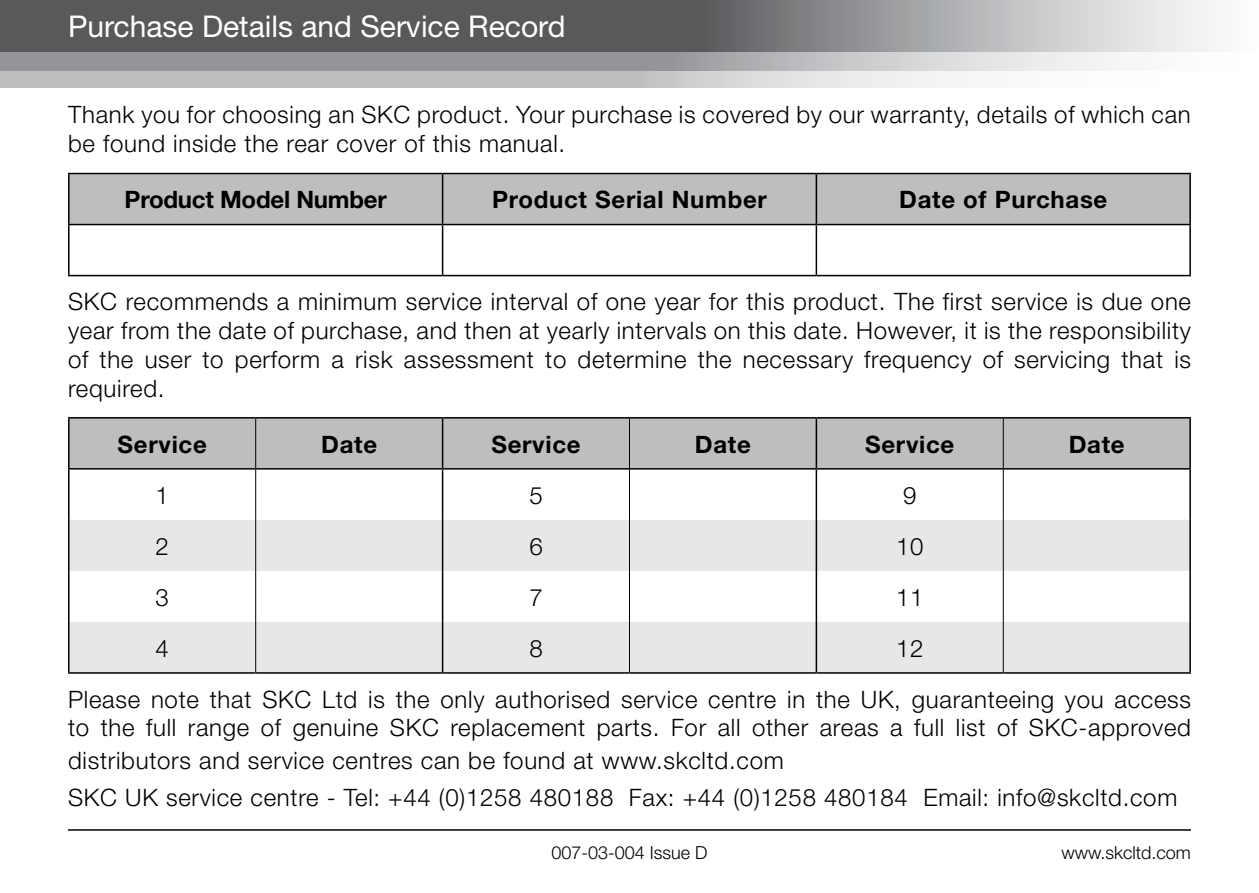
<style>
.page{position:relative;width:1259px;height:893px;background:#fff}
.page>*{position:absolute;margin:0;border:0;box-sizing:border-box;transform-origin:0 0}
.t1{font:30px "Helvetica Neue";color:#fff}
.t2{font:300 24px/28.8px "Helvetica Neue";letter-spacing:.03em;color:#000}
.t3{font:700 24px "Helvetica Neue";letter-spacing:.03em;color:#000}
.t4{font:700 24px "Helvetica Neue";letter-spacing:-.01em;color:#000}
.t5{font:300 18px "Helvetica Neue";color:#000}
</style>
<div class="page">
<svg style="left:0;top:71px;width:952px;height:17px;background:#c7c9ca"></svg>
<svg style="left:0;top:51px;width:1209px;height:20px;background:#adaeb1"></svg>
<svg style="left:0;top:0;width:1209px;height:51px;background:#7b7c7e"></svg>
<hr style="left:68px;top:829px;width:1123px;height:2px;background:#000">
<div style="left:70px;top:174px;width:1119px;height:50px;background:#bcbec0"></div>
<hr style="left:68px;top:173px;width:374px;height:1px;background:#000">
<hr style="left:68px;top:174px;width:2px;height:50px;background:#000">
<hr style="left:442px;top:173px;width:374px;height:1px;background:#000">
<hr style="left:442px;top:174px;width:1px;height:50px;background:#000">
<hr style="left:816px;top:173px;width:375px;height:1px;background:#000">
<hr style="left:815px;top:174px;width:2px;height:50px;background:#000">
<hr style="left:1189px;top:174px;width:2px;height:50px;background:#000">
<hr style="left:68px;top:224px;width:374px;height:1px;background:#000">
<hr style="left:68px;top:225px;width:2px;height:50px;background:#000">
<hr style="left:442px;top:224px;width:374px;height:1px;background:#000">
<hr style="left:442px;top:225px;width:1px;height:50px;background:#000">
<hr style="left:816px;top:224px;width:375px;height:1px;background:#000">
<hr style="left:815px;top:225px;width:2px;height:50px;background:#000">
<hr style="left:1189px;top:225px;width:2px;height:50px;background:#000">
<hr style="left:68px;top:275px;width:374px;height:1px;background:#000">
<hr style="left:442px;top:275px;width:374px;height:1px;background:#000">
<hr style="left:816px;top:275px;width:375px;height:1px;background:#000">
<div style="left:70px;top:419px;width:1119px;height:49px;background:#bcbec0"></div>
<svg style="left:70px;top:520px;width:1119px;height:152px;fill:#e6e7e8"></svg>
<hr style="left:68px;top:417px;width:188px;height:2px;background:#000">
<hr style="left:68px;top:419px;width:2px;height:49px;background:#000">
<hr style="left:256px;top:417px;width:186px;height:2px;background:#000">
<hr style="left:442px;top:417px;width:187px;height:2px;background:#000">
<hr style="left:442px;top:419px;width:1px;height:49px;background:#000">
<hr style="left:629px;top:417px;width:187px;height:2px;background:#000">
<hr style="left:816px;top:417px;width:187px;height:2px;background:#000">
<hr style="left:815px;top:419px;width:2px;height:49px;background:#000">
<hr style="left:1003px;top:417px;width:188px;height:2px;background:#000">
<hr style="left:1189px;top:419px;width:2px;height:49px;background:#000">
<hr style="left:68px;top:468px;width:187px;height:2px;background:#000">
<hr style="left:68px;top:470px;width:2px;height:50px;background:#000">
<hr style="left:256px;top:468px;width:186px;height:2px;background:#000">
<hr style="left:442px;top:468px;width:187px;height:2px;background:#000">
<hr style="left:442px;top:470px;width:1px;height:50px;background:#000">
<hr style="left:630px;top:468px;width:186px;height:2px;background:#000">
<hr style="left:816px;top:468px;width:187px;height:2px;background:#000">
<hr style="left:815px;top:470px;width:2px;height:50px;background:#000">
<hr style="left:1003px;top:468px;width:188px;height:2px;background:#000">
<hr style="left:1189px;top:470px;width:2px;height:50px;background:#000">
<hr style="left:68px;top:520px;width:2px;height:51px;background:#000">
<hr style="left:442px;top:520px;width:1px;height:51px;background:#000">
<hr style="left:815px;top:520px;width:2px;height:51px;background:#000">
<hr style="left:1189px;top:520px;width:2px;height:51px;background:#000">
<hr style="left:68px;top:571px;width:2px;height:51px;background:#000">
<hr style="left:442px;top:571px;width:1px;height:51px;background:#000">
<hr style="left:815px;top:571px;width:2px;height:51px;background:#000">
<hr style="left:1189px;top:571px;width:2px;height:51px;background:#000">
<hr style="left:68px;top:622px;width:2px;height:50px;background:#000">
<hr style="left:442px;top:622px;width:1px;height:50px;background:#000">
<hr style="left:815px;top:622px;width:2px;height:50px;background:#000">
<hr style="left:1189px;top:622px;width:2px;height:50px;background:#000">
<hr style="left:68px;top:672px;width:188px;height:2px;background:#000">
<hr style="left:256px;top:672px;width:186px;height:2px;background:#000">
<hr style="left:442px;top:672px;width:187px;height:2px;background:#000">
<hr style="left:629px;top:672px;width:187px;height:2px;background:#000">
<hr style="left:816px;top:672px;width:187px;height:2px;background:#000">
<hr style="left:1003px;top:672px;width:188px;height:2px;background:#000">
<hr style="left:255px;top:419px;width:1px;height:50px;background:#000">
<hr style="left:255px;top:469px;width:1px;height:51px;background:#000">
<hr style="left:255px;top:520px;width:1px;height:51px;background:#000">
<hr style="left:255px;top:571px;width:1px;height:51px;background:#000">
<hr style="left:255px;top:622px;width:1px;height:50px;background:#000">
<hr style="left:629px;top:419px;width:1px;height:50px;background:#000">
<hr style="left:629px;top:469px;width:1px;height:51px;background:#000">
<hr style="left:629px;top:520px;width:1px;height:51px;background:#000">
<hr style="left:629px;top:571px;width:1px;height:51px;background:#000">
<hr style="left:629px;top:622px;width:1px;height:50px;background:#000">
<hr style="left:1002px;top:419px;width:1px;height:50px;background:#000">
<hr style="left:1002px;top:469px;width:1px;height:51px;background:#000">
<hr style="left:1002px;top:520px;width:1px;height:51px;background:#000">
<hr style="left:1002px;top:571px;width:1px;height:51px;background:#000">
<hr style="left:1002px;top:622px;width:1px;height:50px;background:#000">
<p class="t1" style="left:68px;top:9px;width:499px">Purchase Details and Service Record</p>
<p class="t2" style="left:68px;top:100px;width:1124px">Thank you for choosing an SKC product. Your purchase is covered by our warranty, details of which can be found inside the rear cover of this manual.</p>
<p class="t4" style="left:125px;top:185px;width:264px">Product Model Number</p>
<p class="t3" style="left:492px;top:185px;width:276px">Product Serial Number</p>
<p class="t3" style="left:899px;top:185px;width:210px">Date of Purchase</p>
<p class="t2" style="left:68px;top:287px;width:1124px;text-align:justify">SKC recommends a minimum service interval of one year for this product. The first service is due one year from the date of purchase, and then at yearly intervals on this date. However, it is the responsibility of the user to perform a risk assessment to determine the necessary frequency of servicing that is required.</p>
<p class="t3" style="left:118px;top:429px;width:91px">Service</p>
<p class="t3" style="left:321px;top:429px;width:57px">Date</p>
<p class="t3" style="left:491px;top:429px;width:91px">Service</p>
<p class="t3" style="left:695px;top:429px;width:57px">Date</p>
<p class="t3" style="left:865px;top:429px;width:91px">Service</p>
<p class="t3" style="left:1068px;top:429px;width:57px">Date</p>
<p class="t2" style="left:155px;top:480px;width:15px">1</p>
<p class="t2" style="left:529px;top:480px;width:15px">5</p>
<p class="t2" style="left:903px;top:480px;width:15px">9</p>
<p class="t2" style="left:156px;top:531px;width:15px">2</p>
<p class="t2" style="left:529px;top:531px;width:15px">6</p>
<p class="t2" style="left:896px;top:531px;width:29px">10</p>
<p class="t2" style="left:156px;top:582px;width:15px">3</p>
<p class="t2" style="left:529px;top:582px;width:15px">7</p>
<p class="t2" style="left:896px;top:582px;width:29px">11</p>
<p class="t2" style="left:156px;top:633px;width:15px">4</p>
<p class="t2" style="left:529px;top:633px;width:15px">8</p>
<p class="t2" style="left:68px;top:622px;width:1124px;line-height:50.7px;text-indent:828px">12<br>Please note that SKC Ltd is the only authorised service centre in the UK, guaranteeing you access</p>
<p class="t2" style="left:68px;top:711px;width:1124px;line-height:32.4px">to the full range of genuine SKC replacement parts. For all other areas a full list of SKC-approved distributors and service centres can be found at www.skcltd.com</p>
<p class="t2" style="left:68px;top:783px;width:1110px">SKC UK service centre - Tel: +44 (0)1258 480188 Fax: +44 (0)1258 480184 Email: info@skcltd.com</p>
<p class="t5" style="left:551px;top:841px;width:158px">007-03-004 Issue D</p>
<p class="t5" style="left:1061px;top:841px;width:131px">www.skcltd.com</p>
</div>
